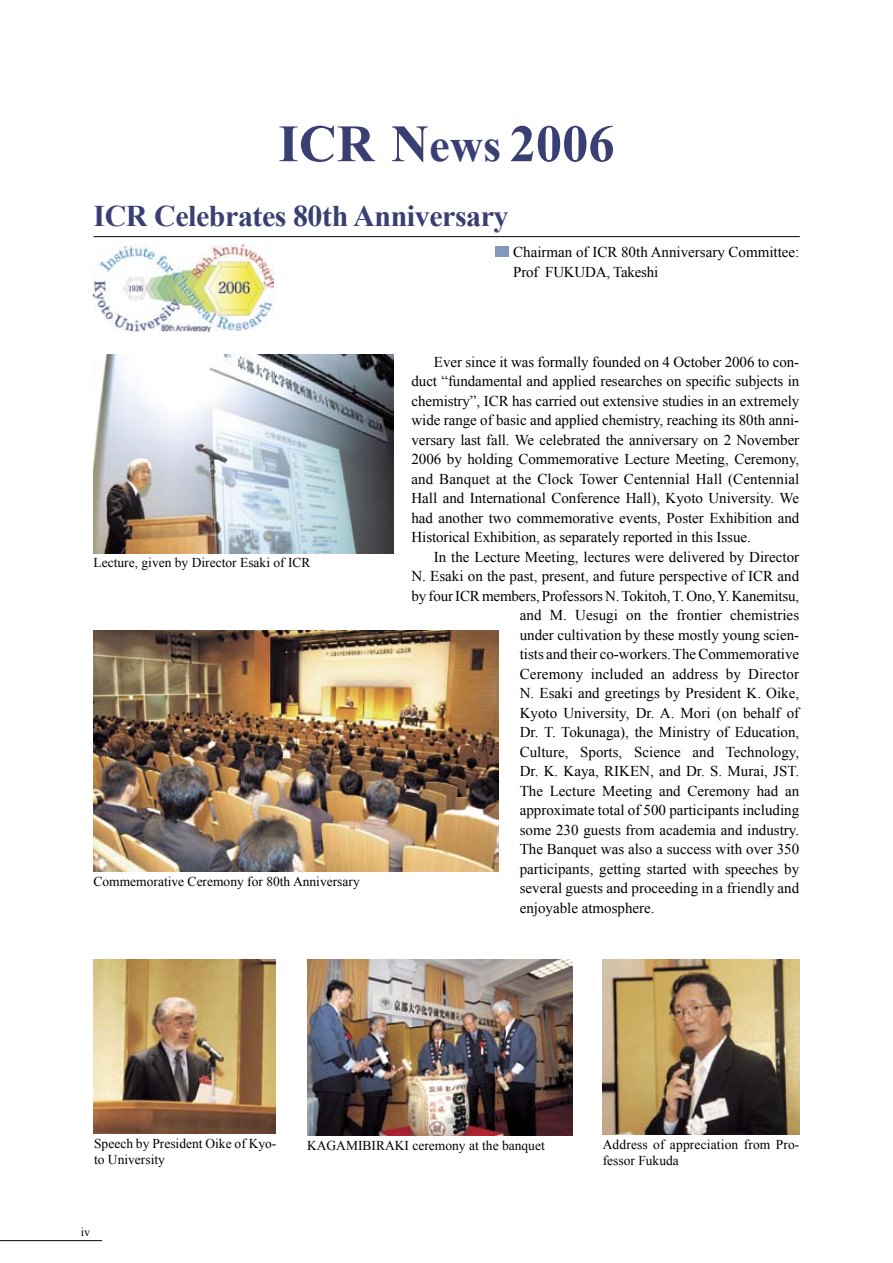
<style>
.page{position:relative;width:893px;height:1263px;background:#fff}
.page>*{position:absolute;margin:0;border:0;box-sizing:border-box;transform-origin:0 0}
.t1{font:700 52.5px "Times New Roman";color:#393f73}
.t2{font:700 30px "Times New Roman";letter-spacing:-.015em;color:#393f73}
.t3{font:15px/19.5px "Times New Roman";color:#000;text-align:justify}
.t4{font:13.5px/16.5px "Times New Roman";color:#000}
.t5{font:12px "Times New Roman";color:#000}
.s1{font-size:46.5px}
</style>
<div class="page">
<hr style="left:0;top:1240px;width:102px;height:1px;background:#000">
<hr style="left:94px;top:236px;width:706px;height:1px;background:#000">
<div style="left:495px;top:246px;width:14px;height:11px;background:#8498bd"></div>
<img style="left:94px;top:354px;width:299px;height:199px">
<img style="left:94px;top:631px;width:405px;height:240px">
<img style="left:93px;top:959px;width:183px;height:174px">
<img style="left:307px;top:959px;width:265px;height:176px">
<img style="left:603px;top:959px;width:196px;height:175px">
<img style="left:94px;top:244px;width:179px;height:87px">
<h1 class="t1" style="left:278px;top:107px;width:338px">ICR N<span class="s1">ews</span> 2006</h1>
<h2 class="t2" style="left:94px;top:195px;width:417px">ICR Celebrates 80th Anniversary</h2>
<p class="t4" style="left:94px;top:554px;width:219px">Lecture, given by Director Esaki of ICR</p>
<p class="t4" style="left:94px;top:873px;width:268px">Commemorative Ceremony for 80th Anniversary</p>
<p class="t3" style="left:513px;top:242px;width:288px">Chairman of ICR 80th Anniversary Committee:<br>Prof FUKUDA, Takeshi</p>
<p class="t3" style="left:411px;top:351px;width:389px;text-indent:22px">Ever since it was formally founded on 4 October 2006 to con&shy;duct “fundamental and applied researches on specific subjects in chemistry”, ICR has carried out extensive studies in an extremely wide range of basic and applied chemistry, reaching its 80th anni&shy;versary last fall. We celebrated the anniversary on 2 November 2006 by holding Commemorative Lecture Meeting, Ceremony, and Banquet at the Clock Tower Centennial Hall (Centennial Hall and International Conference Hall), Kyoto University. We had another two commemorative events, Poster Exhibition and Historical Exhibition, as separately reported in this Issue.</p>
<p class="t3" style="left:434px;top:546px;width:367px">In the Lecture Meeting, lectures were delivered by Director</p>
<p class="t3" style="left:411px;top:566px;width:389px">N. Esaki on the past, present, and future perspective of ICR and</p>
<p class="t3" style="left:411px;top:585px;width:389px">by four ICR members, Professors N. Tokitoh, T. Ono, Y. Kanemitsu,</p>
<p class="t3" style="left:520px;top:605px;width:281px">and M. Uesugi on the frontier chemistries</p>
<p class="t3" style="left:520px;top:624px;width:281px">under cultivation by these mostly young scien-</p>
<p class="t3" style="left:520px;top:644px;width:281px">tists and their co-workers. The Commemorative</p>
<p class="t3" style="left:520px;top:663px;width:281px">Ceremony included an address by Director</p>
<p class="t3" style="left:520px;top:683px;width:281px">N. Esaki and greetings by President K. Oike,</p>
<p class="t3" style="left:520px;top:702px;width:281px">Kyoto University, Dr. A. Mori (on behalf of</p>
<p class="t3" style="left:520px;top:722px;width:281px">Dr. T. Tokunaga), the Ministry of Education,</p>
<p class="t3" style="left:520px;top:741px;width:281px">Culture, Sports, Science and Technology,</p>
<p class="t3" style="left:520px;top:761px;width:281px">Dr. K. Kaya, RIKEN, and Dr. S. Murai, JST.</p>
<p class="t3" style="left:520px;top:780px;width:281px">The Lecture Meeting and Ceremony had an</p>
<p class="t3" style="left:520px;top:800px;width:281px">approximate total of 500 participants including</p>
<p class="t3" style="left:520px;top:819px;width:281px">some 230 guests from academia and industry.</p>
<p class="t3" style="left:520px;top:839px;width:281px">The Banquet was also a success with over 350</p>
<p class="t3" style="left:520px;top:858px;width:281px">participants, getting started with speeches by</p>
<p class="t3" style="left:520px;top:878px;width:281px">several guests and proceeding in a friendly and</p>
<p class="t3" style="left:520px;top:897px;width:136px">enjoyable atmosphere.</p>
<p class="t4" style="left:94px;top:1134px;width:184px">Speech by President Oike of Kyo&shy;to University</p>
<p class="t4" style="left:307px;top:1136px;width:239px">KAGAMIBIRAKI ceremony at the banquet</p>
<p class="t4" style="left:603px;top:1136px;width:198px">Address of appreciation from Pro&shy;fessor Fukuda</p>
<p class="t5" style="left:81px;top:1223px;width:11px">iv</p>
</div>
